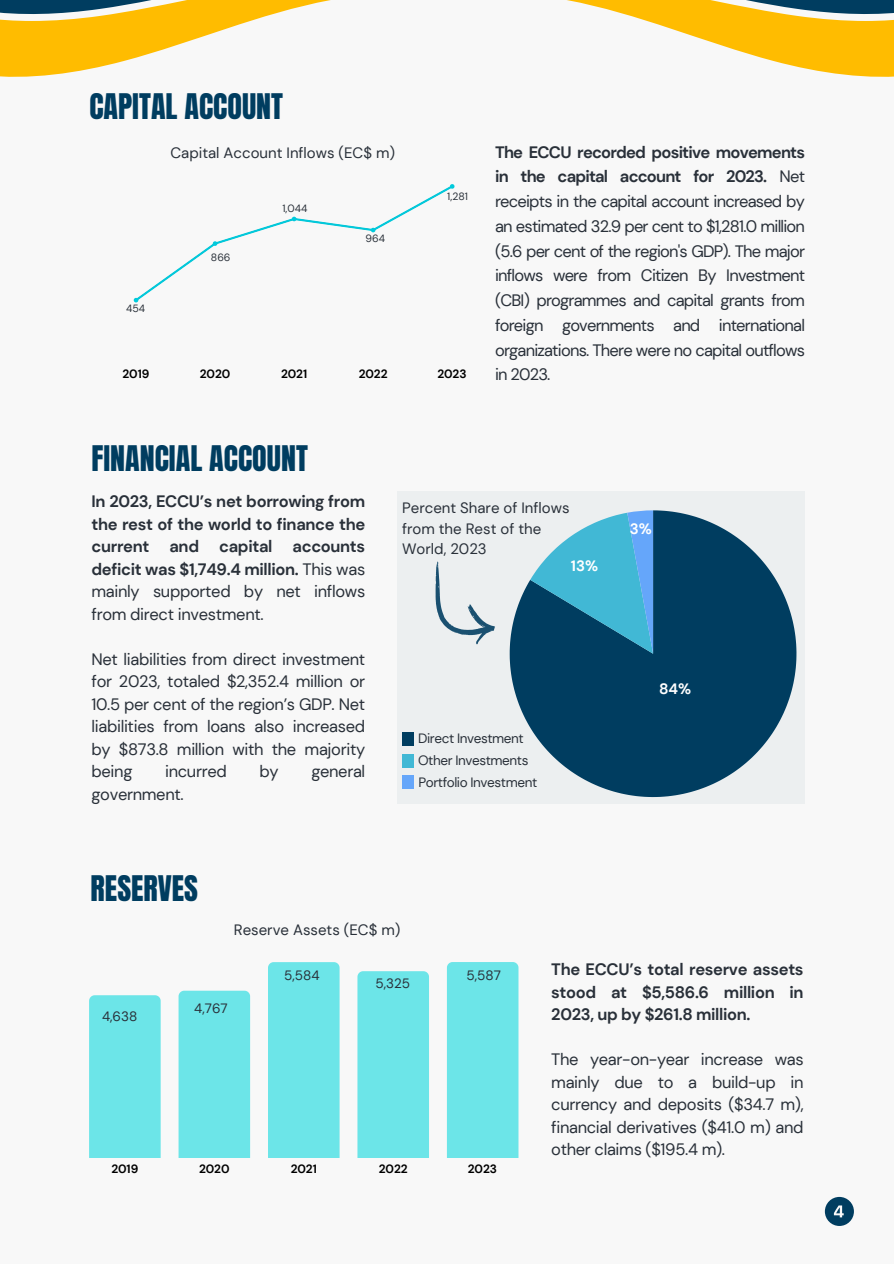
<style>
.page{position:relative;width:894px;height:1264px;background:#fff}
.page>*{position:absolute;margin:0;border:0;box-sizing:border-box;transform-origin:0 0}
.t1{font:30px "Anton";color:#003d60}
.t2{font:16.5px/24.8px "DM Sans";letter-spacing:-.02em;color:#293039;text-align:justify}
.t3{font:700 16.5px/22.5px "DM Sans";letter-spacing:-.02em;color:#293039;text-align:justify}
.t4{font:15px/20.2px "DM Sans";color:#293039}
.t5{font:700 15px "DM Sans";color:#fff}
.t6{font:13.5px "DM Sans";letter-spacing:-.03em;color:#293039}
.t7{font:700 12px "DM Sans";letter-spacing:-.005em;color:#000}
.t8{font:10.5px "DM Sans";color:#293039}
.s1{font-weight:700}
.s2{font-weight:400}
</style>
<div class="page">
<div style="left:0;top:0;width:893px;height:1263px;background:#f8f8f8"></div>
<svg style="left:0;top:0;width:893px;height:77px"></svg>
<div style="left:397px;top:492px;width:407px;height:312px;background:#eceff0"></div>
<svg style="left:509px;top:510px;width:287px;height:287px;fill:#003d60"></svg>
<svg style="left:530px;top:510px;width:123px;height:143px;background:#4d9fbf"></svg>
<div style="left:89px;top:995px;width:72px;height:162px;background:#6ce5e8"></div>
<div style="left:178px;top:990px;width:72px;height:167px;background:#6ce5e8"></div>
<div style="left:268px;top:962px;width:71px;height:195px;background:#6ce5e8"></div>
<div style="left:357px;top:971px;width:72px;height:186px;background:#6ce5e8"></div>
<div style="left:447px;top:962px;width:71px;height:195px;background:#6ce5e8"></div>
<svg style="left:133px;top:184px;width:322px;height:119px"></svg>
<div style="left:402px;top:732px;width:11px;height:14px;background:#003d60"></div>
<div style="left:402px;top:775px;width:11px;height:13px;background:#65a6fa"></div>
<div style="left:402px;top:754px;width:11px;height:13px;background:#41b8d5"></div>
<svg style="left:435px;top:561px;width:60px;height:83px"></svg>
<svg style="left:824px;top:1196px;width:29px;height:29px"></svg>
<p class="t1" style="left:89px;top:85px;width:195px">CAPITAL ACCOUNT</p>
<h1 class="t8" style="left:126px;top:301px;width:21px">454</h1>
<h4 class="t4" style="left:170px;top:143px;width:226px">Capital Account Inflows (EC$ m)</h4>
<h3 class="t8" style="left:211px;top:250px;width:21px">866</h3>
<h4 class="t8" style="left:282px;top:202px;width:27px">1,044</h4>
<h4 class="t8" style="left:365px;top:232px;width:21px">964</h4>
<h4 class="t8" style="left:447px;top:190px;width:22px">1,281</h4>
<p class="t7" style="left:122px;top:366px;width:29px">2019</p>
<p class="t7" style="left:200px;top:366px;width:32px">2020</p>
<p class="t7" style="left:281px;top:366px;width:28px">2021</p>
<p class="t7" style="left:358px;top:366px;width:30px">2022</p>
<p class="t7" style="left:437px;top:366px;width:31px">2023</p>
<h3 class="t1" style="left:91px;top:436px;width:218px">FINANCIAL ACCOUNT</h3>
<h3 class="t2" style="left:495px;top:139px;width:311px"><span class="s1">The ECCU recorded positive movements in the capital account for 2023.</span> Net receipts in the capital account increased by an estimated 32.9 per cent to $1,281.0 million (5.6 per cent of the region's GDP). The major inflows were from Citizen By Investment (CBI) programmes and capital grants from foreign governments and international organizations. There were no capital outflows in 2023.</h3>
<p class="t3" style="left:91px;top:490px;width:275px">In 2023, ECCU’s net borrowing from the rest of the world to finance the current and capital accounts deficit was $1,749.4 million. <span class="s2">This was mainly supported by net inflows from direct investment.</span></p>
<p class="t2" style="left:91px;top:647px;width:275px;line-height:22.5px">Net liabilities from direct investment for 2023, totaled $2,352.4 million or 10.5 per cent of the region’s GDP. Net liabilities from loans also increased by $873.8 million with the majority being</p>
<p class="t2" style="left:165px;top:759px;width:63px">incurred</p>
<p class="t2" style="left:259px;top:759px;width:21px">by</p>
<p class="t2" style="left:311px;top:759px;width:55px">general</p>
<p class="t2" style="left:91px;top:781px;width:94px">government.</p>
<h1 class="t1" style="left:91px;top:867px;width:109px">RESERVES</h1>
<h3 class="t4" style="left:402px;top:498px;width:169px">Percent Share of Inflows from the Rest of the<br>World, 2023</h3>
<h3 class="t5" style="left:570px;top:556px;width:29px">13%</h3>
<p class="t6" style="left:418px;top:729px;width:107px">Direct Investment</p>
<p class="t6" style="left:418px;top:773px;width:120px">Portfolio Investment</p>
<h1 class="t6" style="left:418px;top:751px;width:112px">Other Investments</h1>
<h2 class="t4" style="left:234px;top:919px;width:168px">Reserve Assets (EC$ m)</h2>
<h2 class="t5" style="left:629px;top:519px;width:24px">3%</h2>
<h3 class="t5" style="left:659px;top:679px;width:34px">84%</h3>
<h2 class="t6" style="left:102px;top:1007px;width:37px">4,638</h2>
<p class="t6" style="left:194px;top:999px;width:35px">4,767</p>
<h4 class="t6" style="left:284px;top:966px;width:37px">5,584</h4>
<h4 class="t6" style="left:375px;top:974px;width:36px">5,325</h4>
<h4 class="t6" style="left:466px;top:966px;width:36px">5,587</h4>
<p class="t7" style="left:111px;top:1160px;width:29px">2019</p>
<p class="t7" style="left:199px;top:1160px;width:32px">2020</p>
<p class="t7" style="left:290px;top:1160px;width:28px">2021</p>
<p class="t7" style="left:378px;top:1160px;width:30px">2022</p>
<p class="t7" style="left:467px;top:1160px;width:31px">2023</p>
<p class="t3" style="left:551px;top:958px;width:254px">The ECCU’s total reserve assets stood at $5,586.6 million in 2023, up by $261.8 million.</p>
<p class="t2" style="left:551px;top:1048px;width:254px;line-height:22.5px">The year-on-year increase was mainly due to a build-up in currency and deposits ($34.7 m), financial derivatives ($41.0 m) and other claims ($195.4 m).</p>
</div>
